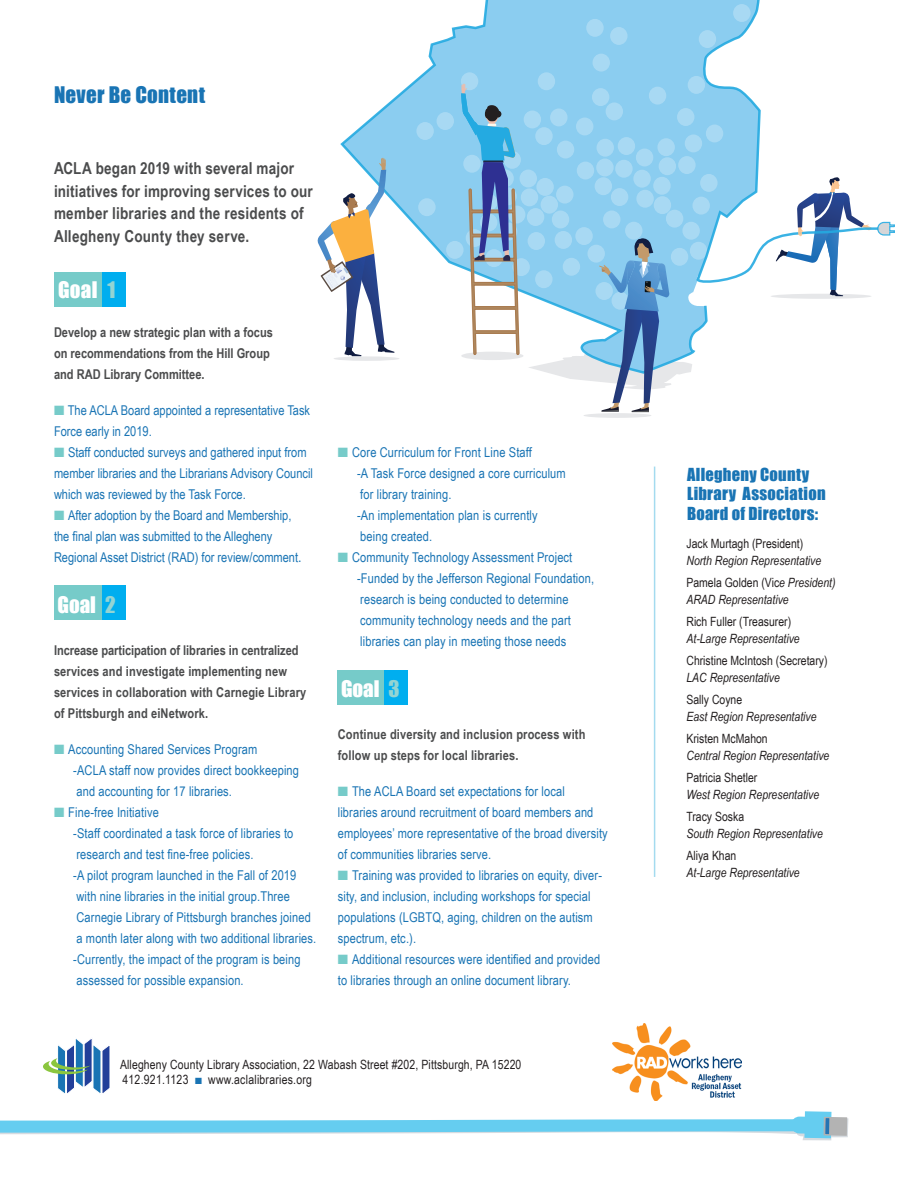
<style>
.page{position:relative;width:918px;height:1188px;background:#fff}
.page>*{position:absolute;margin:0;border:0;box-sizing:border-box;transform-origin:0 0}
.t1{font:21px "Impact";letter-spacing:-.005em;color:#fff}
.Paragraph_Style_1{font:21px "Impact";letter-spacing:.01em;color:#1974b4}
.paragraph_heading{font:700 16.5px/22.5px "Arial Narrow";letter-spacing:.01em;color:#4b4c4d}
.t2{font:16.5px "Impact";letter-spacing:.015em;color:#1974b4}
.t3{font:13.5px/21px "Arial Narrow";letter-spacing:.01em;color:#1974b4}
.t4{font:700 13.5px/21px "Arial Narrow";letter-spacing:.01em;color:#4b4c4d}
.t5{font:12.75px "Arial Narrow";color:#231f20}
.t6{font:italic 12.75px "Arial Narrow";color:#231f20}
.t7{font:12.75px "Arial Narrow";letter-spacing:.02em;color:#231f20}
.s1{color:#93d4d3}
.s2{color:#76cbc9}
.s3{font-size:15px}
.s4{color:#1974b4}
.s5{font-style:italic}
</style>
<div class="page">
<div style="left:337px;top:670px;width:48px;height:35px;background:#76cbc9"></div>
<div style="left:384px;top:670px;width:24px;height:35px;background:#00aeef"></div>
<div style="left:54px;top:586px;width:49px;height:34px;background:#76cbc9"></div>
<div style="left:102px;top:586px;width:24px;height:34px;background:#00aeef"></div>
<div style="left:54px;top:273px;width:49px;height:34px;background:#76cbc9"></div>
<div style="left:102px;top:273px;width:24px;height:34px;background:#00aeef"></div>
<svg style="left:43px;top:1039px;width:67px;height:55px"></svg>
<img style="left:613px;top:1024px;width:128px;height:76px">
<svg style="left:0;top:1111px;width:848px;height:29px"></svg>
<div style="left:825px;top:1118px;width:5px;height:17px;background:#2474b3"></div>
<div style="left:824px;top:1117px;width:6px;height:18px;border:1px solid #b3b3b3"></div>
<svg style="left:340px;top:0;width:531px;height:355px"></svg>
<svg style="left:776px;top:177px;width:119px;height:119px"></svg>
<div style="left:583px;top:413px;width:68px;height:5px;background:#e6e7e9;border-radius:50%"></div>
<svg style="left:528px;top:238px;width:171px;height:174px"></svg>
<div style="left:461px;top:352px;width:62px;height:8px;background:#e6e7e9;border-radius:50%"></div>
<svg style="left:461px;top:84px;width:59px;height:276px"></svg>
<div style="left:334px;top:356px;width:66px;height:5px;background:#e6e7e9;border-radius:50%"></div>
<svg style="left:317px;top:158px;width:77px;height:198px"></svg>
<hr style="left:654px;top:467px;width:1px;height:410px;background:#a4dbef">
<p class="Paragraph_Style_1" style="left:54px;top:78px;width:153px">Never Be Content</p>
<p class="paragraph_heading" style="left:54px;top:156px;width:260px">ACLA began 2019 with several major initiatives for improving services to our member libraries and the residents of Allegheny County they serve.</p>
<p class="t1" style="left:58px;top:273px;width:59px">Goal <span class="s1">1</span></p>
<p class="t4" style="left:54px;top:321px;width:221px">Develop a new strategic plan with a focus on recommendations from the Hill Group and RAD Library Committee.</p>
<p class="t3" style="left:54px;top:399px;width:258px"><span class="s2">■</span> The ACLA Board appointed a representative Task<br>Force early in 2019.</p>
<p class="t3" style="left:54px;top:441px;width:261px"><span class="s2">■</span> Staff conducted surveys and gathered input from member libraries and the Librarians Advisory Council which was reviewed by the Task Force.</p>
<p class="t3" style="left:54px;top:504px;width:249px"><span class="s2">■</span> After adoption by the Board and Membership, the final plan was submitted to the Allegheny<br>Regional Asset District (RAD) for review/comment<span class="s3">.</span></p>
<p class="t1" style="left:58px;top:588px;width:60px">Goal <span class="s1">2</span></p>
<p class="t4" style="left:54px;top:639px;width:254px">Increase participation of libraries in centralized services and investigate implementing new services in collaboration with Carnegie Library of Pittsburgh and eiNetwork.</p>
<p class="t3" style="left:73px;top:738px;width:227px;text-indent:-19px"><span class="s2">■</span> Accounting Shared Services Program<br>-ACLA staff now provides direct bookkeeping and accounting for 17 libraries.</p>
<p class="t3" style="left:54px;top:801px;width:106px"><span class="s2">■</span> Fine-free Initiative</p>
<p class="t3" style="left:73px;top:822px;width:222px">-Staff coordinated a task force of libraries to</p>
<p class="t3" style="left:76px;top:843px;width:179px">research and test fine-free policies.</p>
<p class="t3" style="left:73px;top:864px;width:245px">-A pilot program launched in the Fall of 2019 with nine libraries in the initial group.Three Carnegie Library of Pittsburgh branches joined a month later along with two additional libraries.</p>
<p class="t3" style="left:73px;top:948px;width:229px">-Currently, the impact of the program is being assessed for possible expansion.</p>
<p class="t3" style="left:338px;top:442px;width:196px"><span class="s2">■</span> Core Curriculum for Front Line Staff</p>
<p class="t3" style="left:357px;top:463px;width:210px">-A Task Force designed a core curriculum for library training.</p>
<p class="t3" style="left:357px;top:505px;width:182px">-An implementation plan is currently being created.</p>
<p class="t3" style="left:338px;top:547px;width:236px"><span class="s2">■</span> Community Technology Assessment Project</p>
<p class="t3" style="left:357px;top:568px;width:239px">-Funded by the Jefferson Regional Foundation, research is being conducted to determine community technology needs and the part libraries can play in meeting those needs</p>
<p class="t1" style="left:341px;top:673px;width:60px">Goal <span class="s1">3</span></p>
<p class="t4" style="left:338px;top:724px;width:249px">Continue diversity and inclusion process with follow up steps for local libraries.</p>
<p class="t3" style="left:338px;top:781px;width:271px"><span class="s2">■</span> The ACLA Board set expectations for local libraries around recruitment of board members and employees’ more representative of the broad diversity of communities libraries serve.</p>
<p class="t3" style="left:338px;top:865px;width:266px"><span class="s2">■</span> Training was provided to libraries on equity, diver&shy;sity, and inclusion, including workshops for special populations (LGBTQ, aging, children on the autism spectrum, etc.).</p>
<p class="t3" style="left:338px;top:949px;width:264px"><span class="s2">■</span> Additional resources were identified and provided to libraries through an online document library.</p>
<p class="t5" style="left:120px;top:1055px;width:403px">Allegheny County Library Association, 22 Wabash Street #202, Pittsburgh, PA 15220</p>
<p class="t7" style="left:123px;top:1070px;width:191px">412.921.1123 <span class="s4">■</span> www.aclalibraries.org</p>
<p class="t2" style="left:687px;top:461px;width:124px">Allegheny County</p>
<p class="t2" style="left:687px;top:481px;width:140px">Library Association</p>
<p class="t2" style="left:687px;top:501px;width:133px">Board of Directors:</p>
<p class="t5" style="left:686px;top:534px;width:118px">Jack Murtagh (President)</p>
<p class="t6" style="left:686px;top:551px;width:136px">North Region Representative</p>
<p class="t5" style="left:686px;top:573px;width:151px">Pamela Golden (Vic<span class="s5">e President)</span></p>
<p class="t6" style="left:686px;top:590px;width:104px">ARAD Representative</p>
<p class="t5" style="left:686px;top:612px;width:106px">Rich Fuller (Treasurer)</p>
<p class="t6" style="left:686px;top:629px;width:115px">At-Large Representative</p>
<p class="t5" style="left:686px;top:651px;width:143px">Christine McIntosh (Secretary)</p>
<p class="t6" style="left:686px;top:668px;width:95px">LAC Representative</p>
<p class="t5" style="left:686px;top:690px;width:57px">Sally Coyne</p>
<p class="t6" style="left:686px;top:707px;width:132px">East Region Representative</p>
<p class="t5" style="left:686px;top:729px;width:83px">Kristen McMahon</p>
<p class="t6" style="left:686px;top:746px;width:144px">Central Region Representative</p>
<p class="t5" style="left:686px;top:768px;width:72px">Patricia Shetler</p>
<p class="t6" style="left:686px;top:785px;width:134px">West Region Representative</p>
<p class="t5" style="left:686px;top:807px;width:59px">Tracy Soska</p>
<p class="t6" style="left:686px;top:824px;width:138px">South Region Representative</p>
<p class="t5" style="left:686px;top:846px;width:51px">Aliya Khan</p>
<p class="t6" style="left:686px;top:863px;width:115px">At-Large Representative</p>
</div>
